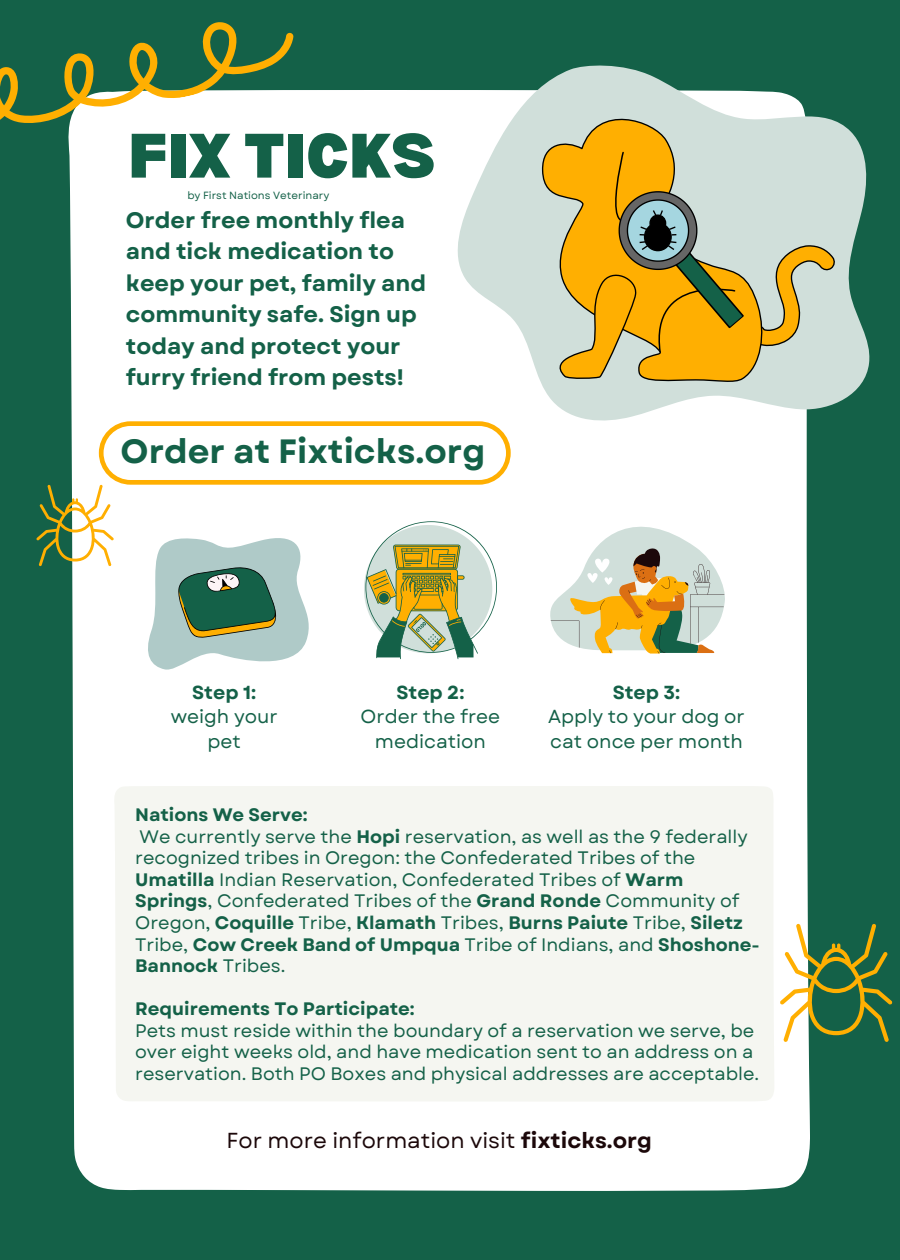
<style>
.page{position:relative;width:900px;height:1260px;background:#146148}
.page>*{position:absolute;margin:0;border:0;box-sizing:border-box;transform-origin:0 0}
.t1{font:900 61.38px "Bernoru";color:#146148}
.t2{font:700 33.69px "Garet";color:#146148}
.t3{font:700 22.44px/31.4px "Garet";color:#146148}
.t4{font:21.69px "Garet";color:#1c080a}
.t5{font:18.88px/24.4px "Garet";color:#146148;text-align:center}
.t6{font:18.06px/21.6px "Garet";color:#146148}
.t7{font:10.44px "Garet";color:#146148}
.s1{font-weight:700}
</style>
<div class="page">
<div style="left:69px;top:90px;width:741px;height:1101px;background:#fff"></div>
<svg style="left:0;top:22px;width:301px;height:145px"></svg>
<svg style="left:450px;top:65px;width:420px;height:359px;fill:#d0dfda"></svg>
<svg style="left:550px;top:526px;width:175px;height:128px;background:#d6cfad"></svg>
<svg style="left:541px;top:102px;width:227px;height:282px;background:#d5d3b1"></svg>
<svg style="left:544px;top:151px;width:292px;height:229px;background:#d1ba70"></svg>
<div style="left:114px;top:786px;width:660px;height:316px;background:#f5f6f1"></div>
<svg style="left:780px;top:924px;width:112px;height:118px"></svg>
<svg style="left:36px;top:421px;width:475px;height:251px;background:#d3dbc9"></svg>
<h1 class="t1" style="left:129px;top:121px;width:309px">FIX TICKS</h1>
<p class="t7" style="left:187px;top:188px;width:143px">by First Nations Veterinary</p>
<p class="t3" style="left:126px;top:205px;width:302px">Order free monthly flea and tick medication to keep your pet, family and community safe. Sign up today and protect your furry friend from pests!</p>
<p class="t2" style="left:121px;top:427px;width:366px">Order at Fixticks.org</p>
<p class="t5" style="left:171px;top:680px;width:108px"><span class="s1">Step 1: </span>weigh your pet</p>
<h3 class="t5" style="left:361px;top:680px;width:141px"><span class="s1">Step 2:<br></span>Order the free medication</h3>
<h2 class="t5" style="left:548px;top:680px;width:198px"><span class="s1">Step 3:<br></span>Apply to your dog or cat once per month</h2>
<p class="t6" style="left:135px;top:804px;width:626px"><span class="s1">Nations We Serve:<br></span>We currently serve the <span class="s1">Hopi</span> reservation, as well as the 9 federally recognized tribes in Oregon: the Confederated Tribes of the <span class="s1">Umatilla</span> Indian Reservation, Confederated Tribes of <span class="s1">Warm Springs</span>, Confederated Tribes of the <span class="s1">Grand Ronde</span> Community of Oregon, <span class="s1">Coquille</span> Tribe, <span class="s1">Klamath</span> Tribes, <span class="s1">Burns Paiute</span> Tribe, <span class="s1">Siletz </span>Tribe, <span class="s1">Cow Creek Band of Umpqua</span> Tribe of Indians, and <span class="s1">Shoshone-Bannock</span> Tribes.</p>
<h5 class="t6" style="left:135px;top:998px;width:626px"><span class="s1">Requirements To Participate:<br></span>Pets must reside within the boundary of a reservation we serve, be over eight weeks old, and have medication sent to an address on a reservation. Both PO Boxes and physical addresses are acceptable.</h5>
<p class="t4" style="left:226px;top:1125px;width:427px">For more information visit <span class="s1">fixticks.org</span></p>
</div>
